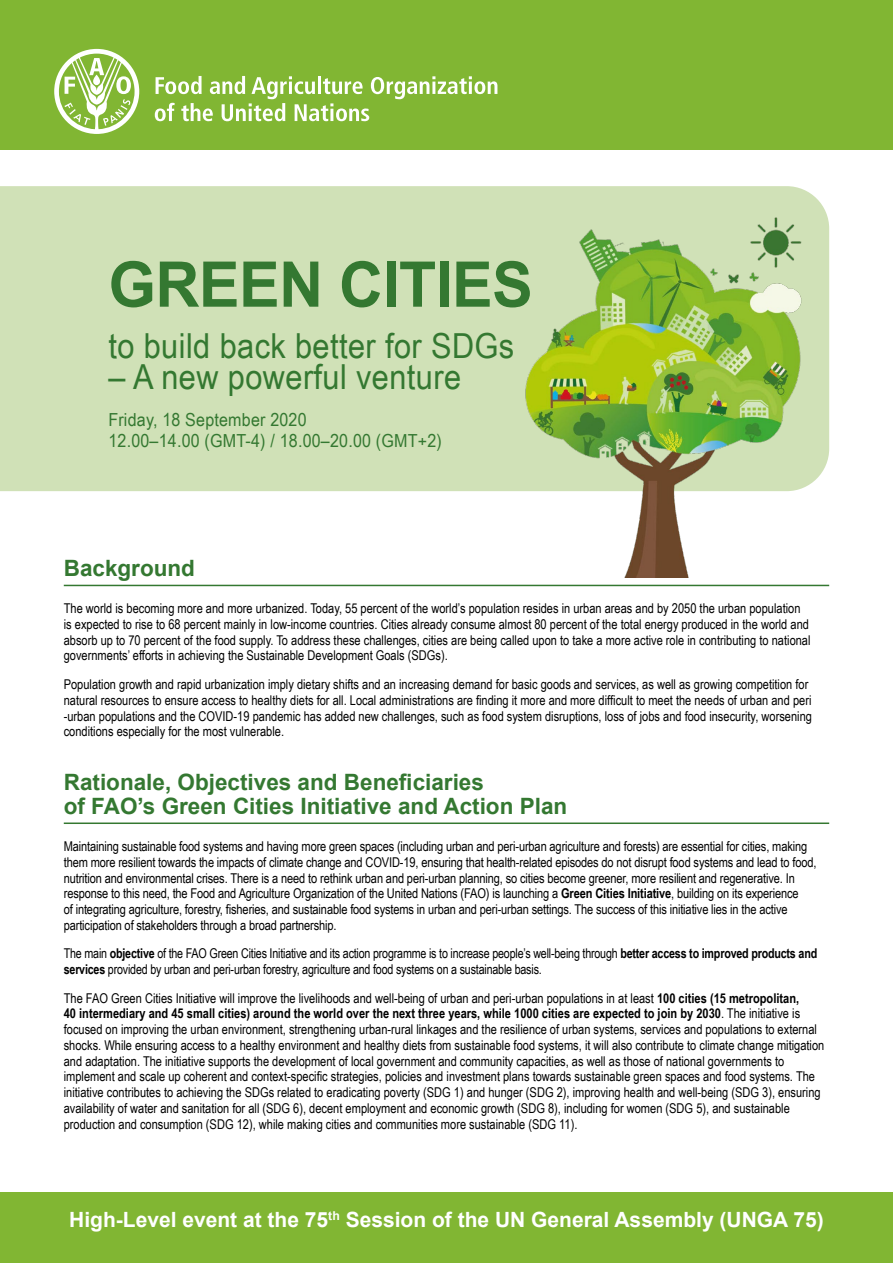
<style>
.page{position:relative;width:893px;height:1263px;background:#fff}
.page>*{position:absolute;margin:0;border:0;box-sizing:border-box;transform-origin:0 0}
.t1{font:700 63px "Arial";letter-spacing:-.01em;color:#347831}
.t2{font:34.5px "Arial Narrow";letter-spacing:.01em;color:#347831;scale:1.09 1}
.t3{font:700 22.5px/24px "Arial";color:#347831}
.t4{font:700 21px "Arial";color:#fff}
.t5{font:18px/21px "Arial Narrow";letter-spacing:.01em;color:#347831;scale:1.09 1}
.t6{font:13.5px/15.8px "Arial Narrow";color:#000}
.s1{font-weight:700}
</style>
<div class="page">
<div style="left:0;top:186px;width:829px;height:305px;background:#d0e1b7"></div>
<div style="left:0;top:0;width:893px;height:149px;background:#81b633"></div>
<div style="left:0;top:1193px;width:893px;height:70px;background:#81b633"></div>
<hr style="left:64px;top:585px;width:765px;height:1px;background:#347831">
<hr style="left:64px;top:822px;width:765px;height:2px;background:#347831">
<svg style="left:155px;top:76px;width:342px;height:45px"></svg>
<svg style="left:54px;top:49px;width:85px;height:85px"></svg>
<img style="left:506px;top:217px;width:314px;height:360px">
<h1 class="t1" style="left:108px;top:243px;width:426px">GREEN CITIES</h1>
<h2 class="t2" style="left:108px;top:320px;width:374px">to build back better for SDGs</h2>
<h2 class="t2" style="left:108px;top:352px;width:325px">– A new powerful venture</h2>
<h3 class="t5" style="left:108px;top:409px;width:307px">Friday, 18 September 2020<br>12.00–14.00 (GMT-4) / 18.00–20.00 (GMT+2)</h3>
<h3 class="t3" style="left:64px;top:557px;width:133px">Background</h3>
<p class="t6" style="left:64px;top:600px;width:748px">The world is becoming more and more urbanized. Today, 55 percent of the world’s population resides in urban areas and by 2050 the urban population is expected to rise to 68 percent mainly in low-income countries. Cities already consume almost 80 percent of the total energy produced in the world and absorb up to 70 percent of the food supply. To address these challenges, cities are being called upon to take a more active role in contributing to national governments’ efforts in achieving the Sustainable Development Goals (SDGs).</p>
<p class="t6" style="left:64px;top:676px;width:750px">Population growth and rapid urbanization imply dietary shifts and an increasing demand for basic goods and services, as well as growing competition for natural resources to ensure access to healthy diets for all. Local administrations are finding it more and more difficult to meet the needs of urban and peri -urban populations and the COVID-19 pandemic has added new challenges, such as food system disruptions, loss of jobs and food insecurity, worsening conditions especially for the most vulnerable.</p>
<h3 class="t3" style="left:64px;top:771px;width:505px">Rationale, Objectives and Beneficiaries<br>of FAO’s Green Cities Initiative and Action Plan</h3>
<p class="t6" style="left:64px;top:838px;width:754px">Maintaining sustainable food systems and having more green spaces (including urban and peri-urban agriculture and forests) are essential for cities, making them more resilient towards the impacts of climate change and COVID-19, ensuring that health-related episodes do not disrupt food systems and lead to food, nutrition and environmental crises. There is a need to rethink urban and peri-urban planning, so cities become greener, more resilient and regenerative. In response to this need, the Food and Agriculture Organization of the United Nations (FAO) is launching a <span class="s1">Green Cities Initiative</span>, building on its experience<br>of integrating agriculture, forestry, fisheries, and sustainable food systems in urban and peri-urban settings. The success of this initiative lies in the active participation of stakeholders through a broad partnership.</p>
<p class="t6" style="left:64px;top:945px;width:755px">The main <span class="s1">objective</span> of the FAO Green Cities Initiative and its action programme is to increase people’s well-being through <span class="s1">better access to improved products and services</span> provided by urban and peri-urban forestry, agriculture and food systems on a sustainable basis.</p>
<p class="t6" style="left:64px;top:989px;width:762px">The FAO Green Cities Initiative will improve the livelihoods and well-being of urban and peri-urban populations in at least <span class="s1">100 cities (15 metropolitan,<br>40 intermediary and 45 small cities) around the world over the next three years, while 1000 cities are expected to join by 2030</span>. The initiative is focused on improving the urban environment, strengthening urban-rural linkages and the resilience of urban systems, services and populations to external shocks. While ensuring access to a healthy environment and healthy diets from sustainable food systems, it will also contribute to climate change mitigation and adaptation. The initiative supports the development of local government and community capacities, as well as those of national governments to implement and scale up coherent and context-specific strategies, policies and investment plans towards sustainable green spaces and food systems. The initiative contributes to achieving the SDGs related to eradicating poverty (SDG 1) and hunger (SDG 2), improving health and well-being (SDG 3), ensuring availability of water and sanitation for all (SDG 6), decent employment and economic growth (SDG 8), including for women (SDG 5), and sustainable production and consumption (SDG 12), while making cities and communities more sustainable (SDG 11).</p>
<h3 class="t4" style="left:69px;top:1206px;width:756px">High-Level event at the 75<sup>th</sup> Session of the UN General Assembly (UNGA 75)</h3>
</div>
